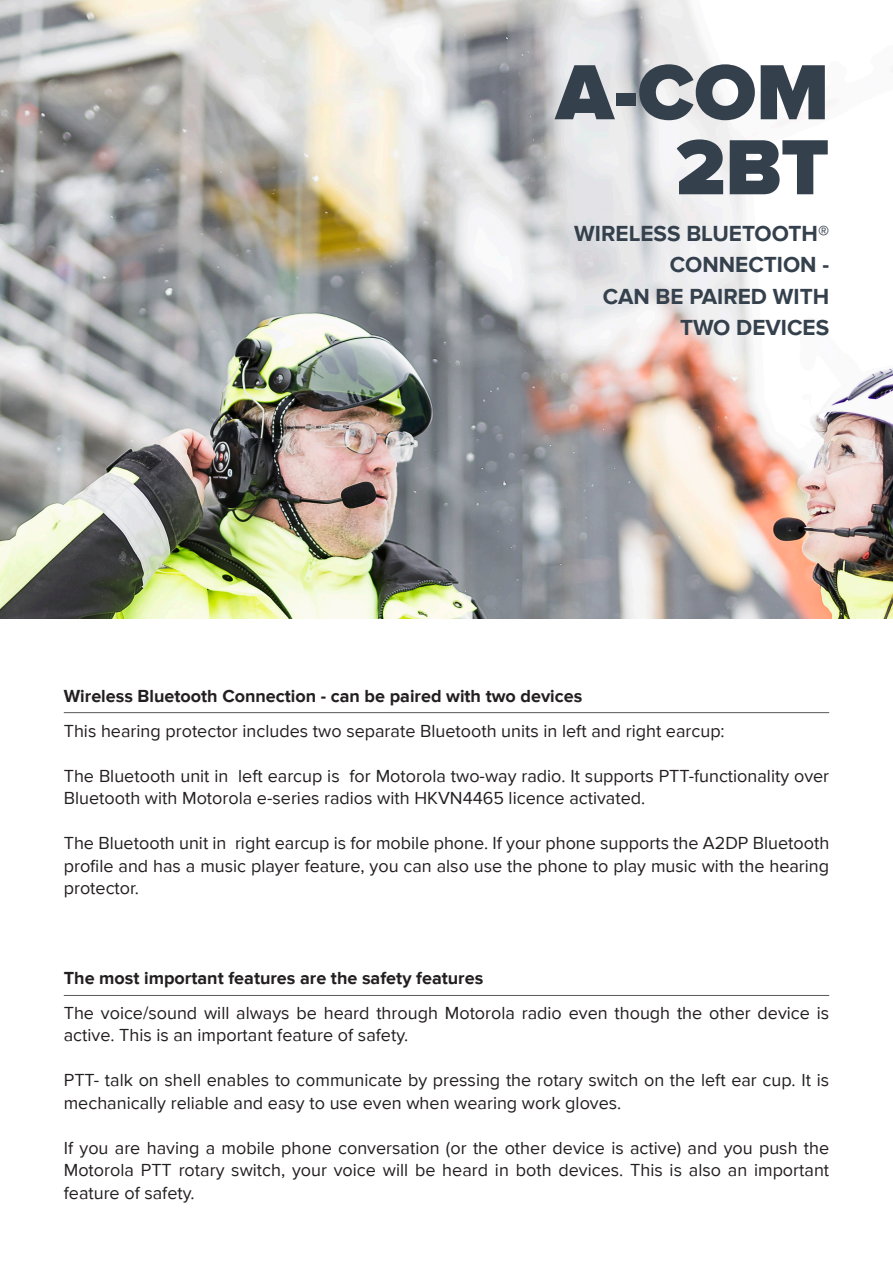
<style>
.page{position:relative;width:893px;height:1263px;background:#fff}
.page>*{position:absolute;margin:0;border:0;box-sizing:border-box;transform-origin:0 0}
.t1{font:900 81px "Proxima Nova";color:#35404d}
.t2{font:700 22.5px/31.5px "Proxima Nova";color:#35404d;text-align:right}
.t3{font:18px/22.5px "Proxima Nova";color:#231f20}
.t4{font:700 18px "Proxima Nova";color:#231f20}
</style>
<div class="page">
<img style="left:0;top:0;width:893px;height:619px">
<hr style="left:64px;top:712px;width:765px;height:1px;background:#57585a">
<hr style="left:64px;top:995px;width:765px;height:1px;background:#57585a">
<p class="t1" style="left:556px;top:46px;width:275px">A-COM</p>
<p class="t1" style="left:676px;top:121px;width:155px">2BT</p>
<p class="t2" style="left:574px;top:218px;width:256px">WIRELESS BLUETOOTH®<br>CONNECTION -</p>
<p class="t2" style="left:603px;top:281px;width:228px">CAN BE PAIRED WITH</p>
<p class="t2" style="left:680px;top:312px;width:151px">TWO DEVICES</p>
<p class="t4" style="left:64px;top:686px;width:520px">Wireless Bluetooth Connection - can be paired with two devices</p>
<p class="t3" style="left:64px;top:720px;width:662px">This hearing protector includes two separate Bluetooth units in left and right earcup:</p>
<p class="t3" style="left:64px;top:765px;width:767px">The Bluetooth unit in left earcup is for Motorola two-way radio. It supports PTT-functionality over<br>Bluetooth with Motorola e-series radios with HKVN4465 licence activated.</p>
<p class="t3" style="left:64px;top:832px;width:767px;text-align:justify">The Bluetooth unit in right earcup is for mobile phone. If your phone supports the A2DP Bluetooth profile and has a music player feature, you can also use the phone to play music with the hearing protector.</p>
<p class="t4" style="left:64px;top:968px;width:421px">The most important features are the safety features</p>
<p class="t3" style="left:64px;top:1002px;width:767px">The voice/sound will always be heard through Motorola radio even though the other device is active. This is an important feature of safety.</p>
<p class="t3" style="left:64px;top:1069px;width:767px">PTT- talk on shell enables to communicate by pressing the rotary switch on the left ear cup. It is mechanically reliable and easy to use even when wearing work gloves.</p>
<p class="t3" style="left:64px;top:1137px;width:767px;text-align:justify">If you are having a mobile phone conversation (or the other device is active) and you push the Motorola PTT rotary switch, your voice will be heard in both devices. This is also an important feature of safety.</p>
</div>
